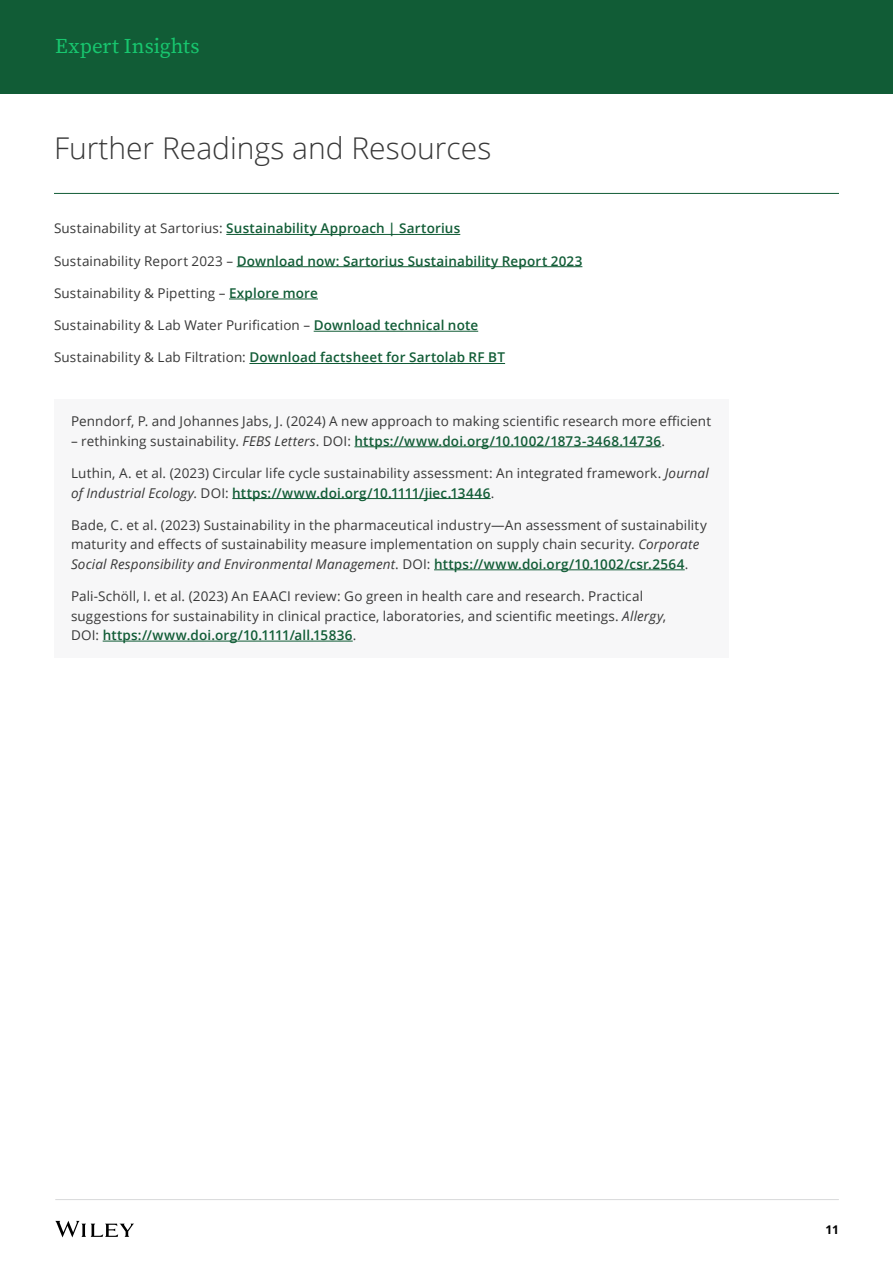
<style>
.page{position:relative;width:893px;height:1263px;background:#fff}
.page>*{position:absolute;margin:0;border:0;box-sizing:border-box;transform-origin:0 0}
.t1{font:300 30px "Open Sans";color:#383838}
.t2{font:21px "Source Serif Pro";letter-spacing:.005em;color:#18c76f}
.t3{font:13.5px/19.5px "Open Sans";letter-spacing:.01em;color:#383838}
.t4{font:600 13.5px "Open Sans";letter-spacing:.01em;color:#115c36}
.t5{font:700 12px "Open Sans";color:#000}
.s1{font-weight:400;color:#383838}
.s2{font-weight:600;color:#115c36}
.s3{font-weight:400;font-style:italic;color:#383838}
.s4{font-style:italic}
</style>
<div class="page">
<svg style="left:55px;top:1221px;width:79px;height:16px"></svg>
<hr style="left:55px;top:1199px;width:784px;height:1px;background:#d8d9da">
<div style="left:0;top:0;width:893px;height:94px;background:#115c36"></div>
<hr style="left:54px;top:193px;width:785px;height:1px;background:#115c36">
<hr style="left:226px;top:234px;width:234px;height:1px;background:#115c36">
<hr style="left:237px;top:266px;width:345px;height:1px;background:#115c36">
<hr style="left:229px;top:299px;width:89px;height:1px;background:#115c36">
<hr style="left:314px;top:331px;width:164px;height:1px;background:#115c36">
<hr style="left:249px;top:363px;width:256px;height:1px;background:#115c36">
<div style="left:54px;top:399px;width:674px;height:258px;background:#f7f7f8"></div>
<hr style="left:354px;top:446px;width:307px;height:1px;background:#115c36">
<hr style="left:232px;top:498px;width:259px;height:1px;background:#115c36">
<hr style="left:434px;top:569px;width:251px;height:1px;background:#115c36">
<hr style="left:103px;top:641px;width:250px;height:1px;background:#115c36">
<h2 class="t2" style="left:55px;top:32px;width:146px">Expert Insights</h2>
<h1 class="t1" style="left:54px;top:128px;width:439px">Further Readings and Resources</h1>
<p class="t4" style="left:54px;top:219px;width:408px"><span class="s1">Sustainability at Sartorius:</span> Sustainability Approach | Sartorius</p>
<p class="t4" style="left:54px;top:251px;width:530px"><span class="s1">Sustainability Report 2023 –</span> Download now: Sartorius Sustainability Report 2023</p>
<p class="t3" style="left:54px;top:283px;width:265px">Sustainability &amp; Pipetting – <span class="s2">Explore more</span></p>
<p class="t3" style="left:54px;top:315px;width:426px">Sustainability &amp; Lab Water Purification – <span class="s2">Download technical note</span></p>
<p class="t4" style="left:54px;top:348px;width:453px"><span class="s1">Sustainability &amp; Lab Filtration:</span> Download factsheet for Sartolab RF BT</p>
<p class="t3" style="left:71px;top:411px;width:642px">Penndorf, P. and Johannes Jabs, J. (2024) A new approach to making scientific research more efficient</p>
<p class="t4" style="left:71px;top:432px;width:595px"><span class="s1">– rethinking sustainability.</span> <span class="s3">FEBS Letters</span><span class="s1">. DOI:</span> https://www.doi.org/10.1002/1873-3468.14736<span class="s1">.</span></p>
<p class="t3" style="left:71px;top:463px;width:639px">Luthin, A. et al. (2023) Circular life cycle sustainability assessment: An integrated framework. <span class="s4">Journal of Industrial Ecology</span>. DOI: <span class="s2">https://www.doi.org/10.1111/jiec.13446</span>.</p>
<p class="t3" style="left:71px;top:515px;width:637px">Bade, C. et al. (2023) Sustainability in the pharmaceutical industry—An assessment of sustainability maturity and effects of sustainability measure implementation on supply chain security. <span class="s4">Corporate<br>Social Responsibility and Environmental Management</span>. DOI: <span class="s2">https://www.doi.org/10.1002/csr.2564</span>.</p>
<p class="t3" style="left:71px;top:586px;width:597px">Pali-Schöll, I. et al. (2023) An EAACI review: Go green in health care and research. Practical suggestions for sustainability in clinical practice, laboratories, and scientific meetings. <span class="s4">Allergy</span>,<br>DOI: <span class="s2">https://www.doi.org/10.1111/all.15836</span>.</p>
<p class="t5" style="left:825px;top:1221px;width:15px">11</p>
</div>
